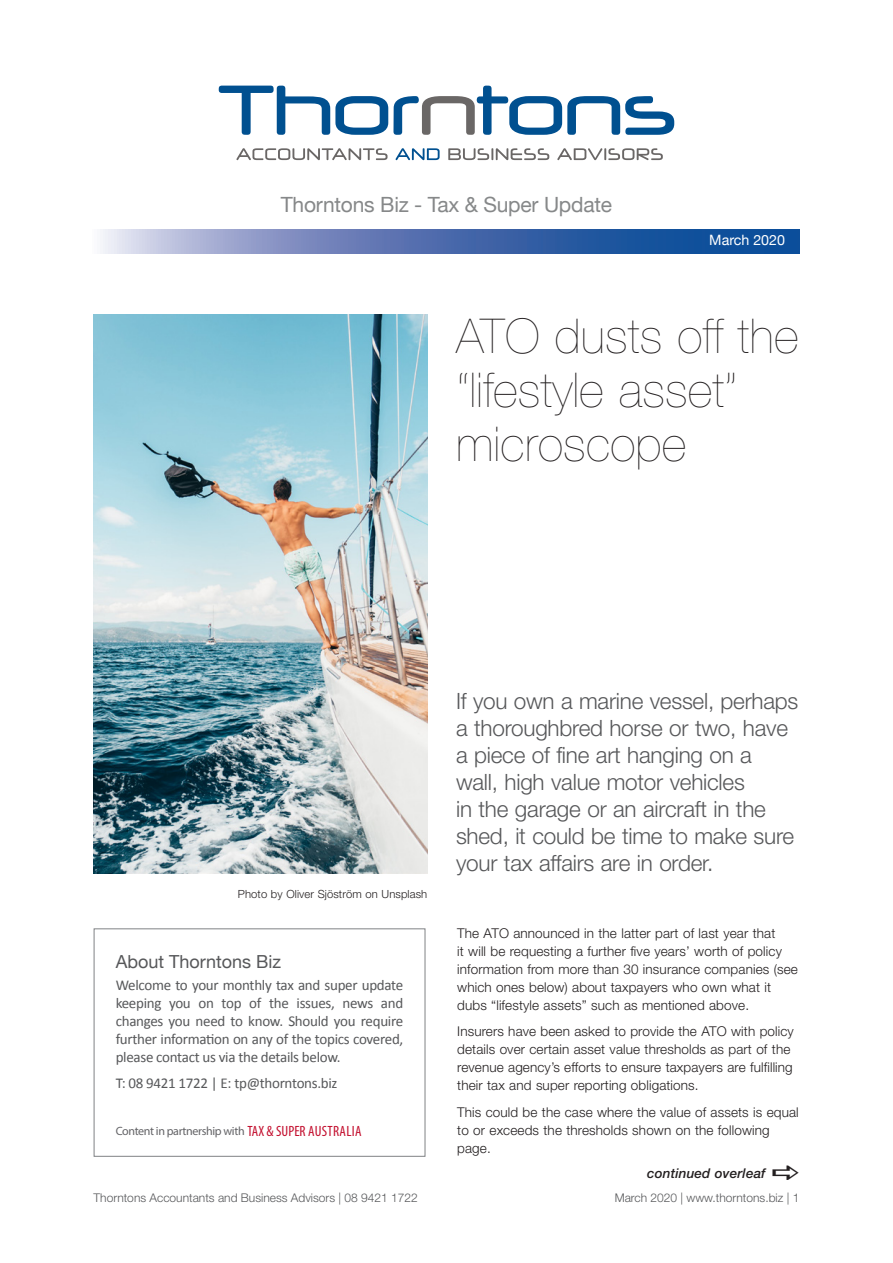
<style>
.page{position:relative;width:893px;height:1263px;background:#fff}
.page>*{position:absolute;margin:0;border:0;box-sizing:border-box;transform-origin:0 0}
._15_Article_head_1{font:200 48px/54px "Helvetica Neue";letter-spacing:.01em;color:#231f20}
._15_Blurb_text{font:300 22.5px/27px "Helvetica Neue";letter-spacing:-.01em;color:#57585a}
.t1{font:21px "Helvetica Neue";letter-spacing:-.01em;color:#868889}
.About_this_newslette{font:18px "Helvetica Neue";color:#57585a}
.t2{font:15px/18px "Calibri";letter-spacing:-.02em;color:#57585a;text-align:justify}
.t3{font:condensed 14.85px "Myriad Pro";letter-spacing:.01em;color:#c3102f}
.t4{font:14.25px "Helvetica Neue";color:#fff}
._15_Body_text{font:300 13.5px/18px "Helvetica Neue";letter-spacing:.01em;color:#231f20}
._15_Body_text-2{font:italic 500 13.5px "Helvetica Neue";letter-spacing:.01em;color:#231f20}
.t5{font:300 12px "Helvetica Neue";color:#57585a}
.t6{font:12px "Myriad Pro";letter-spacing:-.03em;color:#636366}
._15_Footnote{font:300 11.25px "Helvetica Neue";letter-spacing:.01em;color:#231f20}
</style>
<div class="page">
<img style="left:94px;top:315px;width:333px;height:558px">
<div style="left:94px;top:928px;width:331px;height:229px;border:1px solid #808285"></div>
<svg style="left:100px;top:230px;width:699px;height:23px;background:#5879b4"></svg>
<svg style="left:219px;top:86px;width:455px;height:49px"></svg>
<svg style="left:236px;top:148px;width:152px;height:12px"></svg>
<svg style="left:396px;top:148px;width:44px;height:12px"></svg>
<svg style="left:448px;top:148px;width:101px;height:12px"></svg>
<svg style="left:557px;top:148px;width:106px;height:12px"></svg>
<p class="t1" style="left:281px;top:189px;width:333px">Thorntons Biz - Tax &amp; Super Update</p>
<p class="t4" style="left:709px;top:230px;width:77px">March 2020</p>
<p class="_15_Article_head_1" style="left:456px;top:308px;width:344px">ATO dusts off the “lifestyle asset” microscope</p>
<p class="_15_Footnote" style="left:238px;top:887px;width:191px">Photo by Oliver Sjöström on Unsplash</p>
<p class="About_this_newslette" style="left:116px;top:948px;width:167px">About Thorntons Biz</p>
<p class="t2" style="left:116px;top:976px;width:289px">Welcome to your monthly tax and super update keeping you on top of the issues, news and changes you need to know. Should you require further information on any of the topics covered, please contact us via the details below.</p>
<p class="t2" style="left:116px;top:1074px;width:223px">T: 08 9421 1722 | E: tp@thorntons.biz</p>
<p class="t6" style="left:116px;top:1124px;width:130px">Content in partnership with</p>
<p class="t3" style="left:247px;top:1122px;width:116px">TAX &amp; SUPER AUSTRALIA</p>
<p class="_15_Blurb_text" style="left:456px;top:687px;width:344px">If you own a marine vessel, perhaps a thoroughbred horse or two, have a piece of fine art hanging on a wall, high value motor vehicles<br>in the garage or an aircraft in the shed, it could be time to make sure your tax affairs are in order.</p>
<p class="_15_Body_text" style="left:457px;top:924px;width:342px">The ATO announced in the latter part of last year that<br>it will be requesting a further five years’ worth of policy information from more than 30 insurance companies (see which ones below) about taxpayers who own what it dubs “lifestyle assets” such as mentioned above.</p>
<p class="_15_Body_text" style="left:457px;top:1022px;width:338px">Insurers have been asked to provide the ATO with policy details over certain asset value thresholds as part of the revenue agency’s efforts to ensure taxpayers are fulfilling their tax and super reporting obligations.</p>
<p class="_15_Body_text" style="left:457px;top:1103px;width:343px">This could be the case where the value of assets is equal to or exceeds the thresholds shown on the following page.</p>
<p class="_15_Body_text-2" style="left:647px;top:1165px;width:120px">continued overleaf</p>
<p class="t5" style="left:94px;top:1190px;width:326px">Thorntons Accountants and Business Advisors | 08 9421 1722</p>
<p class="t5" style="left:615px;top:1190px;width:186px">March 2020 | www.thorntons.biz | 1</p>
</div>
